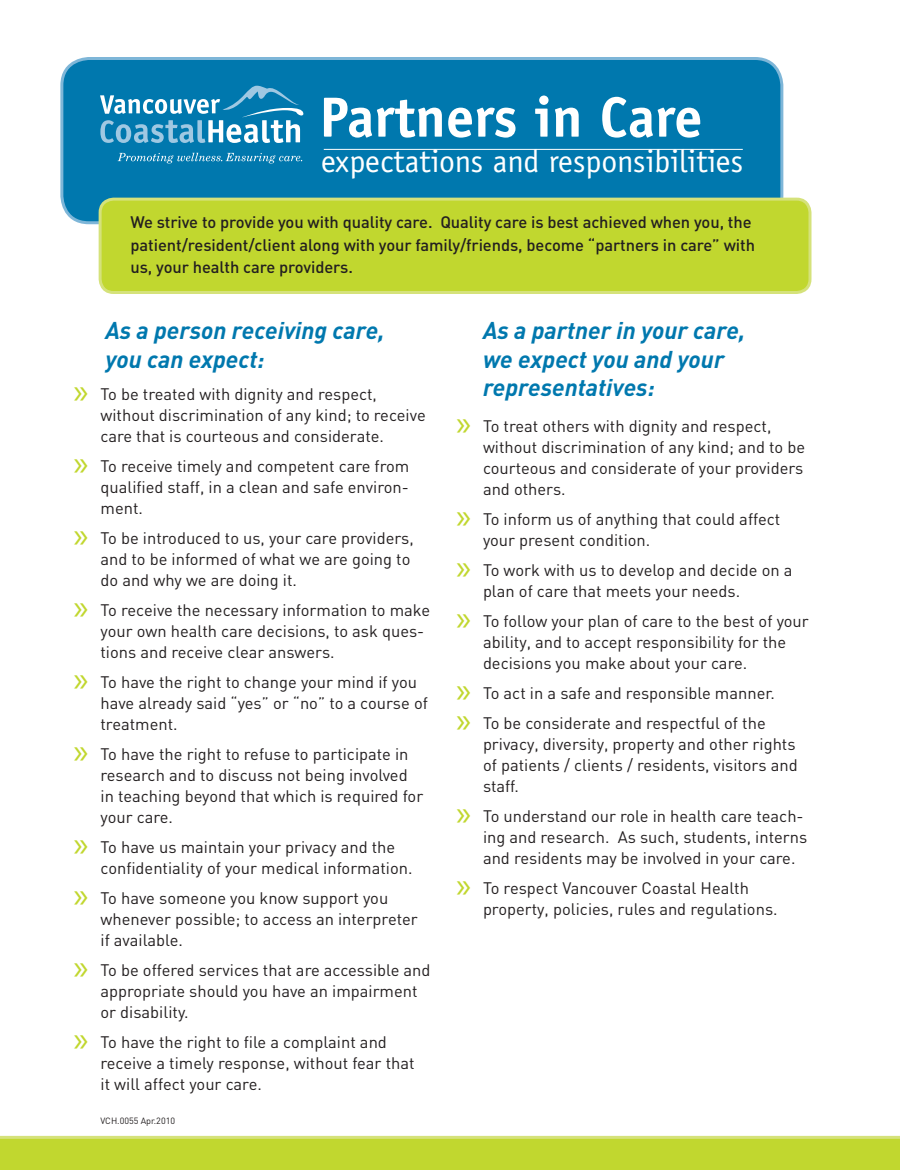
<style>
.page{position:relative;width:900px;height:1170px;background:#fff}
.page>*{position:absolute;margin:0;border:0;box-sizing:border-box;transform-origin:0 0}
.t1{font:700 56.85px "Officina Sans";color:#fff}
.t2{font:31.8px "Officina Sans";color:#fff}
.t3{font:italic 700 24px/28.5px "DIN";color:#0078ae}
.t4{font:16.5px/21px "DIN";color:#231f20}
.t5{font:500 16.5px/22.5px "DIN";letter-spacing:-.005em;color:#231f20}
.t6{font:9px "DIN";color:#231f20}
.s1{font-family:"Myriad Pro";font-size:36px;color:#c1d72f}
</style>
<div class="page">
<div style="left:62px;top:58px;width:720px;height:165px;background:#0078ae;border-radius:27px"></div>
<div style="left:60px;top:57px;width:723px;height:167px;border:3px solid #7eb6d8;border-radius:27px"></div>
<div style="left:100px;top:199px;width:710px;height:93px;background:#c1d72f;border-radius:14px"></div>
<div style="left:99px;top:198px;width:713px;height:96px;border:3px solid #d5e27b;border-radius:14px"></div>
<svg style="left:118px;top:153px;width:184px;height:10px"></svg>
<svg style="left:100px;top:86px;width:203px;height:57px"></svg>
<hr style="left:324px;top:149px;width:419px;height:1px;background:#fff">
<svg style="left:0;top:1136px;width:900px;height:34px;background:#c2d735"></svg>
<p class="t1" style="left:320px;top:82px;width:384px">Partners in Care</p>
<p class="t2" style="left:321px;top:143px;width:424px">expectations and responsibilities</p>
<p class="t5" style="left:130px;top:210px;width:626px">We strive to provide you with quality care. Quality care is best achieved when you, the patient/resident/client along with your family/friends, become “partners in care” with us, your health care providers.</p>
<p class="t3" style="left:105px;top:316px;width:281px">As a person receiving care, you can expect:</p>
<p class="t4" style="left:100px;top:384px;width:327px;text-indent:-27px"><span class="s1">»</span> To be treated with dignity and respect, without discrimination of any kind; to receive care that is courteous and considerate.</p>
<p class="t4" style="left:100px;top:456px;width:310px;text-align:justify;text-indent:-27px"><span class="s1">»</span> To receive timely and competent care from qualified staff, in a clean and safe environ&shy;ment.</p>
<p class="t4" style="left:100px;top:528px;width:315px;text-indent:-27px"><span class="s1">»</span> To be introduced to us, your care providers, and to be informed of what we are going to do and why we are doing it.</p>
<p class="t4" style="left:100px;top:600px;width:331px;text-indent:-27px"><span class="s1">»</span> To receive the necessary information to make your own health care decisions, to ask ques&shy;tions and receive clear answers.</p>
<p class="t4" style="left:100px;top:672px;width:329px;text-indent:-27px"><span class="s1">»</span> To have the right to change your mind if you have already said “yes” or “no” to a course of treatment.</p>
<p class="t4" style="left:100px;top:744px;width:324px;text-indent:-27px"><span class="s1">»</span> To have the right to refuse to participate in research and to discuss not being involved in teaching beyond that which is required for your care.</p>
<p class="t4" style="left:100px;top:837px;width:314px;text-indent:-27px"><span class="s1">»</span> To have us maintain your privacy and the confidentiality of your medical information.</p>
<p class="t4" style="left:100px;top:888px;width:319px;text-indent:-27px"><span class="s1">»</span> To have someone you know support you whenever possible; to access an interpreter if available.</p>
<p class="t4" style="left:100px;top:960px;width:332px;text-indent:-27px"><span class="s1">»</span> To be offered services that are accessible and appropriate should you have an impairment or disability.</p>
<p class="t4" style="left:100px;top:1032px;width:316px;text-indent:-27px"><span class="s1">»</span> To have the right to file a complaint and receive a timely response, without fear that it will affect your care.</p>
<p class="t6" style="left:100px;top:1116px;width:76px">VCH.0055 Apr.2010</p>
<p class="t3" style="left:483px;top:316px;width:264px">As a partner in your care, we expect you and your representatives:</p>
<p class="t4" style="left:483px;top:415px;width:324px;text-indent:-27px"><span class="s1">»</span> To treat others with dignity and respect, without discrimination of any kind; and to be courteous and considerate of your providers and others.</p>
<p class="t4" style="left:483px;top:508px;width:299px;text-indent:-27px"><span class="s1">»</span> To inform us of anything that could affect your present condition.</p>
<p class="t4" style="left:483px;top:559px;width:311px;text-indent:-27px"><span class="s1">»</span> To work with us to develop and decide on a plan of care that meets your needs.</p>
<p class="t4" style="left:483px;top:610px;width:327px;text-indent:-27px"><span class="s1">»</span> To follow your plan of care to the best of your ability, and to accept responsibility for the decisions you make about your care.</p>
<p class="t4" style="left:456px;top:682px;width:320px"><span class="s1">»</span> To act in a safe and responsible manner.</p>
<p class="t4" style="left:483px;top:712px;width:316px;text-indent:-27px"><span class="s1">»</span> To be considerate and respectful of the privacy, diversity, property and other rights of patients / clients / residents, visitors and staff.</p>
<p class="t4" style="left:483px;top:805px;width:326px;text-indent:-27px"><span class="s1">»</span> To understand our role in health care teach&shy;ing and research. As such, students, interns and residents may be involved in your care.</p>
<p class="t4" style="left:483px;top:877px;width:296px;text-indent:-27px"><span class="s1">»</span> To respect Vancouver Coastal Health property, policies, rules and regulations.</p>
</div>
